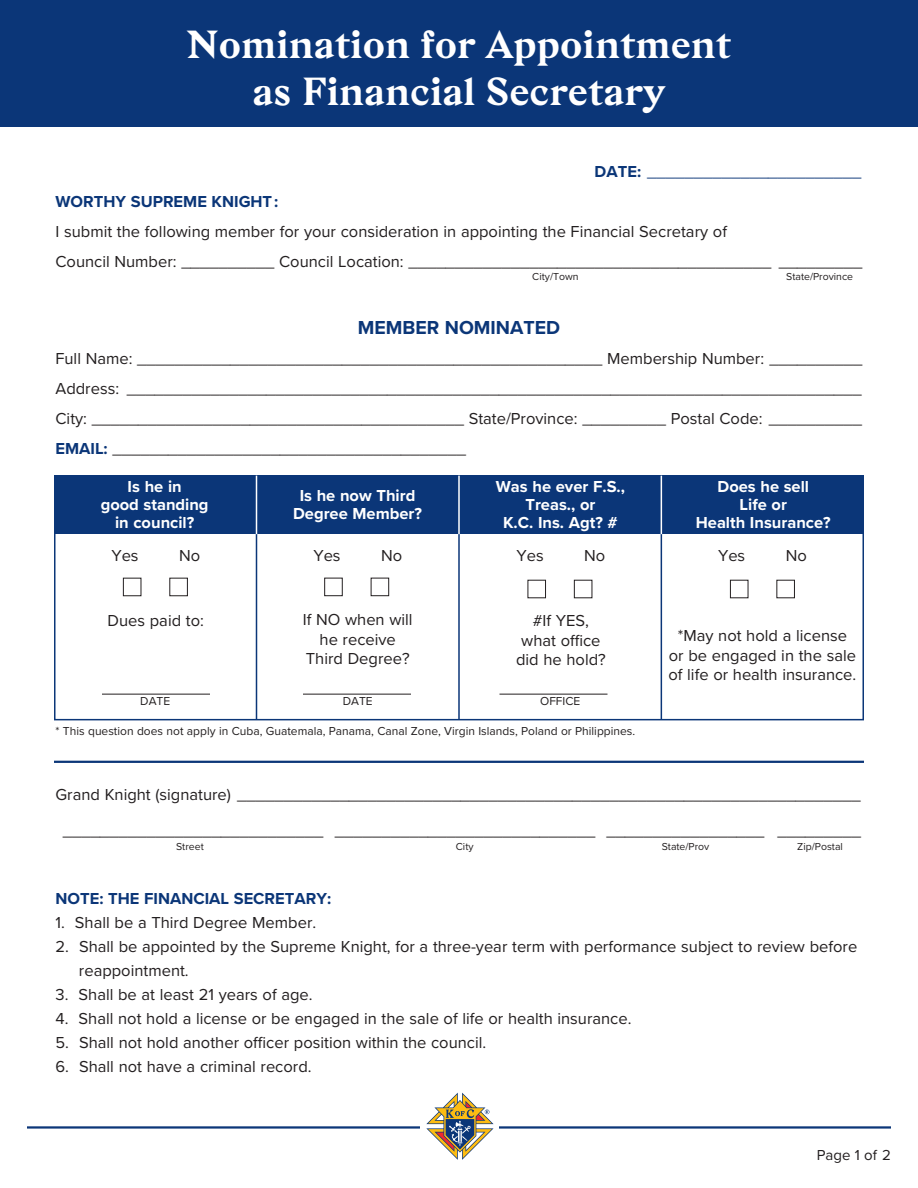
<style>
.page{position:relative;width:918px;height:1188px;background:#fff}
.page>*{position:absolute;margin:0;border:0;box-sizing:border-box;transform-origin:0 0}
.t1{font:700 39px/46.8px "Mc Givney";color:#fff;text-align:center}
.t2{font:700 19.5px "Proxima Nova";color:#0b3678}
.t3{font:16.5px/19.8px "Proxima Nova";color:#231f20;text-align:center}
.t4{font:700 16.5px/18px "Proxima Nova";color:#fff;text-align:center}
.t5{font:700 16.5px "Proxima Nova";color:#0b3678}
.t6{font:16.5px "Proxima Nova";color:#0b3678}
.t7{font:15px "Proxima Nova";color:#231f20}
.t8{font:12px "Proxima Nova";color:#231f20}
.t9{font:10.5px "Proxima Nova";color:#231f20}
.s1{font-weight:700}
.s2{font-weight:700;color:#0b3678}
</style>
<div class="page">
<hr style="left:54px;top:761px;width:810px;height:2px;background:#0b3678">
<div style="left:123px;top:578px;width:18px;height:18px;border:1px solid #231f20"></div>
<div style="left:169px;top:578px;width:19px;height:18px;border:1px solid #231f20"></div>
<div style="left:324px;top:578px;width:19px;height:18px;border:1px solid #231f20"></div>
<div style="left:371px;top:578px;width:18px;height:18px;border:1px solid #231f20"></div>
<div style="left:528px;top:580px;width:18px;height:18px;border:1px solid #231f20"></div>
<div style="left:574px;top:580px;width:18px;height:18px;border:1px solid #231f20"></div>
<div style="left:730px;top:580px;width:18px;height:18px;border:1px solid #231f20"></div>
<div style="left:776px;top:580px;width:19px;height:18px;border:1px solid #231f20"></div>
<hr style="left:102px;top:694px;width:108px;height:1px;background:#231f20">
<hr style="left:303px;top:694px;width:108px;height:1px;background:#231f20">
<hr style="left:500px;top:694px;width:108px;height:1px;background:#231f20">
<div style="left:54px;top:476px;width:810px;height:58px;background:#0b3678"></div>
<hr style="left:256px;top:533px;width:1px;height:187px;background:#0b3678">
<hr style="left:256px;top:476px;width:1px;height:58px;background:#fff">
<hr style="left:458px;top:533px;width:2px;height:187px;background:#0b3678">
<hr style="left:458px;top:476px;width:2px;height:58px;background:#fff">
<hr style="left:661px;top:533px;width:1px;height:187px;background:#0b3678">
<hr style="left:661px;top:476px;width:1px;height:58px;background:#fff">
<div style="left:0;top:0;width:918px;height:127px;background:#0b3678"></div>
<hr style="left:27px;top:1126px;width:864px;height:3px;background:#0b3678">
<div style="left:421px;top:1092px;width:78px;height:69px;background:#fff"></div>
<svg style="left:426px;top:1093px;width:68px;height:67px"></svg>
<p class="t1" style="left:187px;top:27px;width:546px">Nomination for Appointment as Financial Secretary</p>
<p class="t6" style="left:595px;top:166px;width:268px"><span class="s1">DATE:</span> _______________________</p>
<p class="t5" style="left:56px;top:195px;width:224px">WORTHY SUPREME KNIGHT:</p>
<p class="t3" style="left:56px;top:223px;width:673px">I submit the following member for your consideration in appointing the Financial Secretary of</p>
<p class="t3" style="left:56px;top:253px;width:808px">Council Number: __________ Council Location: _______________________________________ _________</p>
<p class="t9" style="left:532px;top:273px;width:48px">City/Town</p>
<p class="t9" style="left:786px;top:273px;width:68px">State/Province</p>
<p class="t2" style="left:358px;top:320px;width:204px">MEMBER NOMINATED</p>
<p class="t3" style="left:56px;top:350px;width:808px">Full Name: __________________________________________________ Membership Number: __________</p>
<p class="t3" style="left:56px;top:380px;width:808px">Address: _______________________________________________________________________________</p>
<p class="t3" style="left:56px;top:410px;width:808px">City: ________________________________________ State/Province: _________ Postal Code: __________</p>
<p class="t3" style="left:56px;top:440px;width:412px"><span class="s2">EMAIL:</span> ______________________________________</p>
<p class="t4" style="left:128px;top:479px;width:56px">Is he in</p>
<p class="t4" style="left:101px;top:497px;width:109px">good standing</p>
<p class="t4" style="left:115px;top:515px;width:81px">in council?</p>
<p class="t4" style="left:300px;top:488px;width:117px">Is he now Third</p>
<p class="t4" style="left:293px;top:506px;width:131px">Degree Member?</p>
<p class="t4" style="left:496px;top:479px;width:131px">Was he ever F.S.,<br>Treas., or<br>K.C. Ins. Agt? #</p>
<p class="t4" style="left:696px;top:479px;width:136px">Does he sell<br>Life or<br>Health Insurance?</p>
<p class="t3" style="left:111px;top:547px;width:29px">Yes</p>
<p class="t3" style="left:179px;top:547px;width:23px">No</p>
<p class="t3" style="left:313px;top:547px;width:29px">Yes</p>
<p class="t3" style="left:381px;top:547px;width:23px">No</p>
<p class="t3" style="left:517px;top:547px;width:29px">Yes</p>
<p class="t3" style="left:584px;top:547px;width:23px">No</p>
<p class="t3" style="left:718px;top:547px;width:29px">Yes</p>
<p class="t3" style="left:786px;top:547px;width:23px">No</p>
<p class="t3" style="left:108px;top:612px;width:98px">Dues paid to:</p>
<p class="t3" style="left:303px;top:612px;width:111px">If NO when will he receive<br>Third Degree?</p>
<p class="t3" style="left:516px;top:612px;width:91px">#If YES, what office did he hold?</p>
<p class="t3" style="left:668px;top:627px;width:189px">*May not hold a license or be engaged in the sale of life or health insurance.</p>
<p class="t8" style="left:140px;top:697px;width:31px">DATE</p>
<p class="t8" style="left:343px;top:697px;width:31px">DATE</p>
<p class="t8" style="left:540px;top:697px;width:42px">OFFICE</p>
<p class="t8" style="left:56px;top:727px;width:581px">* This question does not apply in Cuba, Guatemala, Panama, Canal Zone, Virgin Islands, Poland or Philippines.</p>
<p class="t3" style="left:56px;top:787px;width:807px">Grand Knight (signature) ___________________________________________________________________</p>
<p class="t3" style="left:63px;top:823px;width:800px">____________________________ ____________________________ _________________ _________</p>
<p class="t9" style="left:176px;top:843px;width:29px">Street</p>
<p class="t9" style="left:456px;top:843px;width:19px">City</p>
<p class="t9" style="left:662px;top:843px;width:49px">State/Prov</p>
<p class="t9" style="left:797px;top:843px;width:47px">Zip/Postal</p>
<p class="t5" style="left:56px;top:892px;width:277px">NOTE: THE FINANCIAL SECRETARY:</p>
<p class="t3" style="left:56px;top:914px;width:262px">1. Shall be a Third Degree Member.</p>
<p class="t3" style="left:79px;top:936px;width:780px;line-height:24px;text-align:left;text-indent:-23px">2. Shall be appointed by the Supreme Knight, for a three-year term with performance subject to review before reappointment.</p>
<p class="t3" style="left:56px;top:986px;width:259px">3. Shall be at least 21 years of age.</p>
<p class="t3" style="left:56px;top:1010px;width:578px">4. Shall not hold a license or be engaged in the sale of life or health insurance.</p>
<p class="t3" style="left:56px;top:1034px;width:432px">5. Shall not hold another officer position within the council.</p>
<p class="t3" style="left:56px;top:1058px;width:258px">6. Shall not have a criminal record.</p>
<p class="t7" style="left:817px;top:1150px;width:76px">Page 1 of 2</p>
</div>
